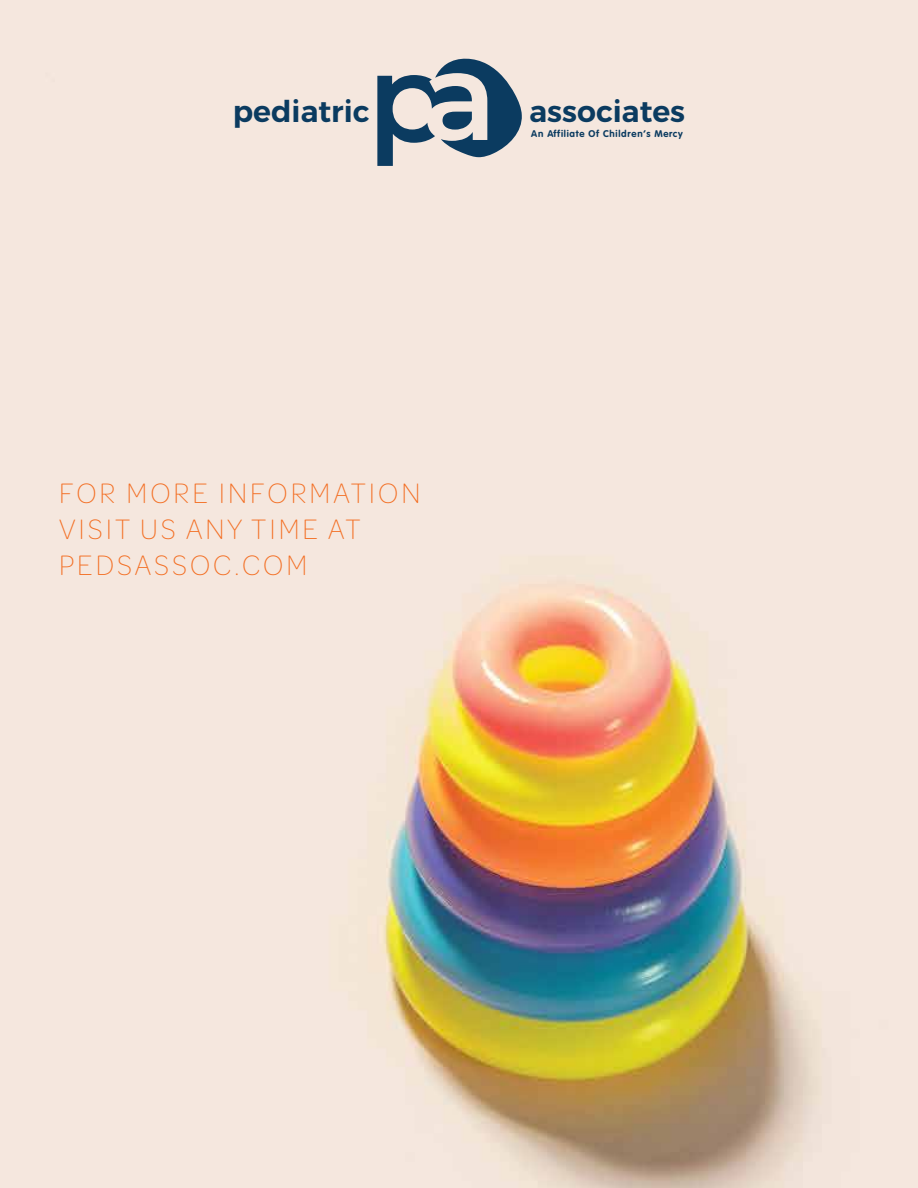
<style>
.page{position:relative;width:918px;height:1188px;background:#fff}
.page>*{position:absolute;margin:0;border:0;box-sizing:border-box;transform-origin:0 0}
.t1{font:200 30px/36px "Omnes Semi Cond";letter-spacing:.1em;color:#f36d21}
.t2{font:600 29.85px "Montserrat";color:#0b3b60}
.t3{font:700 9.6px "VAG Rounded Std";letter-spacing:.075em;color:#0b3b60}
</style>
<div class="page">
<img style="left:0;top:0;width:918px;height:1188px">
<svg style="left:377px;top:56px;width:145px;height:110px;background:#8e9ba6"></svg>
<p class="t2" style="left:233px;top:87px;width:138px">pediatric</p>
<p class="t2" style="left:529px;top:87px;width:157px">associates</p>
<p class="t3" style="left:531px;top:128px;width:153px">An Affiliate Of Children’s Mercy</p>
<p class="t1" style="left:59px;top:474px;width:363px">FOR MORE INFORMATION<br>VISIT US ANY TIME AT<br>PEDSASSOC.COM</p>
</div>
